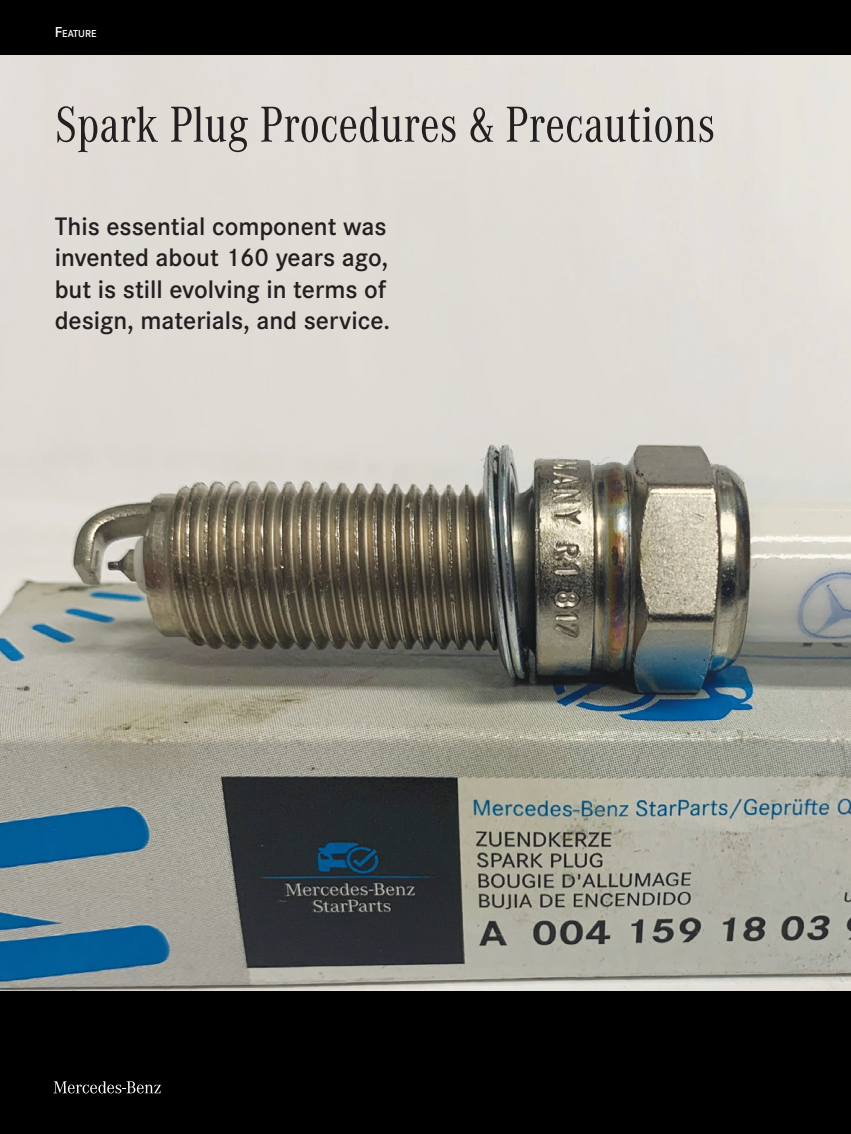
<style>
.page{position:relative;width:851px;height:1134px;background:#fff}
.page>*{position:absolute;margin:0;border:0;box-sizing:border-box;transform-origin:0 0}
.Article_Title{font:52.5px "Corporate A Con";color:#231f20}
.Deck{font:600 26.25px/31.5px "Corporate S";color:#231f20}
.t1{font:600 10.5px "Corporate S";color:#fff}
.s1{font-size:15px}
</style>
<div class="page">
<div style="left:0;top:991px;width:850px;height:143px;background:#000"></div>
<div style="left:0;top:0;width:850px;height:55px;background:#000"></div>
<svg style="left:54px;top:1081px;width:106px;height:13px"></svg>
<img style="left:0;top:55px;width:850px;height:936px">
<p class="t1" style="left:55px;top:27px;width:43px"><span class="s1">F</span>EATURE</p>
<p class="Article_Title" style="left:55px;top:91px;width:662px">Spark Plug Procedures &amp; Precautions</p>
<p class="Deck" style="left:55px;top:210px;width:337px">This essential component was invented about 160 years ago, but is still evolving in terms of design, materials, and service.</p>
</div>
